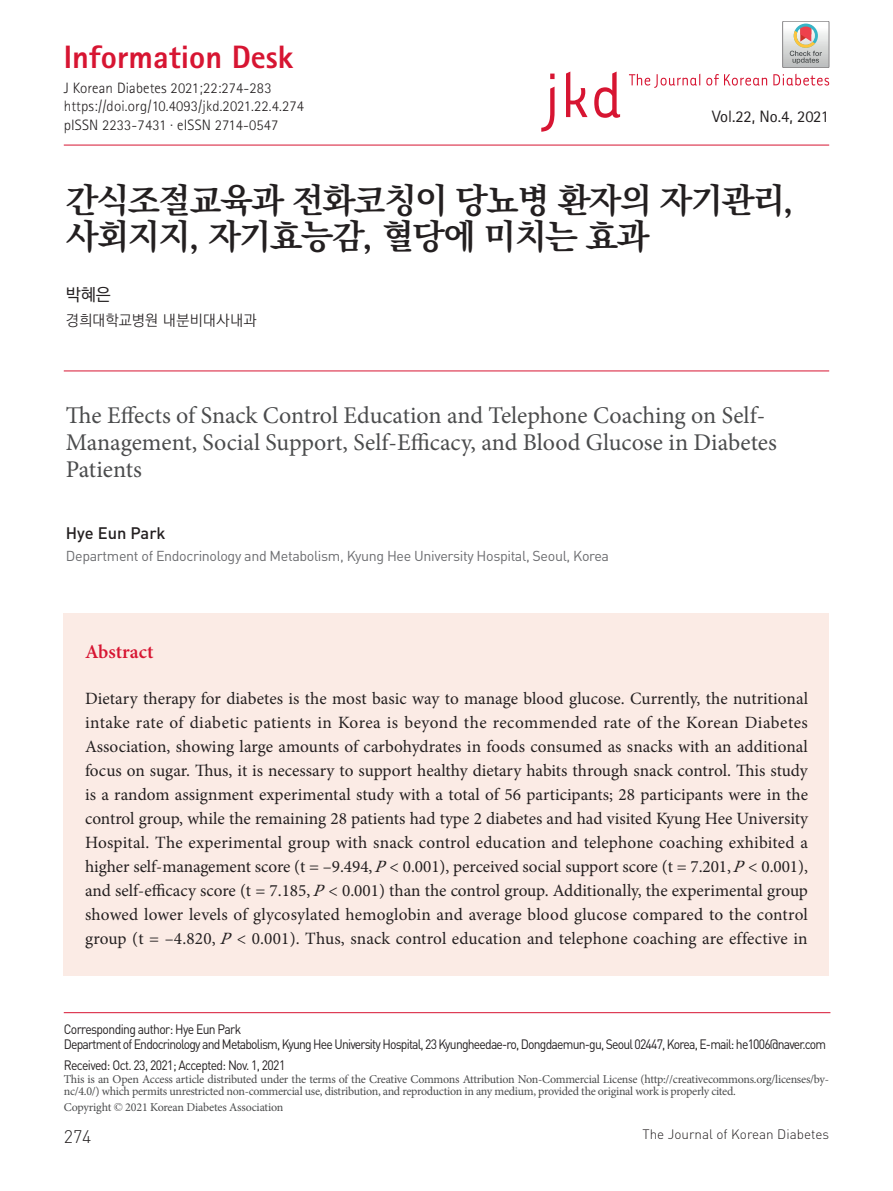
<style>
.page{position:relative;width:893px;height:1191px;background:#fff}
.page>*{position:absolute;margin:0;border:0;box-sizing:border-box;transform-origin:0 0}
.t1{font:34.5px/36px "Ko Pub Batang PB";letter-spacing:-.04em;color:#231f20}
.t2{font:800 32.4px "Rotis Sans Serif Std";color:#d71532}
.t3{font:24px/27px "Minion Pro";color:#4b4c4d}
.t4{font:600 19.5px "Minion Pro";color:#d71532}
.t5{font:300 18px "DIN Pro";color:#231f20}
.t6{font:17.25px/24px "Minion Pro";letter-spacing:.005em;color:#231f20;text-align:justify}
.t7{font:17.25px "Ko Pub Dotum PM";color:#231f20}
.t8{font:16.5px "Rotis Sans Serif Std";color:#231f20}
.t9{font:500 16.5px "DIN Pro";color:#231f20}
.t10{font:300 15px/18.8px "Rotis Sans Serif Std";letter-spacing:.01em;color:#231f20}
.t11{font:15px "Ko Pub Dotum PL";letter-spacing:.01em;color:#231f20}
.t12{font:14.25px "DIN Pro";letter-spacing:-.025em;color:#6c6d70}
.t13{font:13.5px/15.3px "DIN Pro";letter-spacing:-.065em;color:#231f20;scale:.9 1}
.t14{font:300 13.5px "DIN Pro";color:#231f20}
.t15{font:12px/12px "Minion Pro";letter-spacing:-.025em;color:#4b4c4d}
.s1{font-style:italic}
.s2{font-family:"Times New Roman"}
</style>
<div class="page">
<svg style="left:541px;top:72px;width:79px;height:60px"></svg>
<svg style="left:629px;top:74px;width:200px;height:14px"></svg>
<div style="left:782px;top:21px;width:47px;height:47px;border:1px solid #888688"></div>
<svg style="left:783px;top:21px;width:46px;height:47px"></svg>
<div style="left:64px;top:613px;width:765px;height:362px;background:#fbebe5"></div>
<hr style="left:64px;top:1012px;width:766px;height:1px;background:#d71532">
<hr style="left:64px;top:145px;width:765px;height:1px;background:#d71532">
<hr style="left:64px;top:370px;width:765px;height:1px;background:#d71532">
<h2 class="t2" style="left:64px;top:36px;width:231px">Information Desk</h2>
<p class="t10" style="left:64px;top:78px;width:242px">J Korean Diabetes 2021;22:274-283 https://doi.org/10.4093/jkd.2021.22.4.274 pISSN 2233-7431 · eISSN 2714-0547</p>
<p class="t8" style="left:712px;top:106px;width:119px">Vol.22, No.4, 2021</p>
<h1 class="t1" style="left:66px;top:183px;width:730px">간식조절교육과 전화코칭이 당뇨병 환자의 자기관리, 사회지지, 자기효능감, 혈당에 미치는 효과</h1>
<p class="t7" style="left:66px;top:286px;width:47px">박혜은</p>
<p class="t11" style="left:66px;top:313px;width:192px">경희대학교병원 내분비대사내과</p>
<h3 class="t3" style="left:66px;top:401px;width:712px">The Effects of Snack Control Education and Telephone Coaching on Self-<br>Management, Social Support, Self-Efficacy, and Blood Glucose in Diabetes<br>Patients</h3>
<p class="t9" style="left:66px;top:521px;width:101px">Hye Eun Park</p>
<p class="t12" style="left:66px;top:546px;width:545px">Department of Endocrinology and Metabolism, Kyung Hee University Hospital, Seoul, Korea</p>
<p class="t4" style="left:85px;top:638px;width:70px">Abstract</p>
<p class="t6" style="left:85px;top:686px;width:725px">Dietary therapy for diabetes is the most basic way to manage blood glucose. Currently, the nutritional intake rate of diabetic patients in Korea is beyond the recommended rate of the Korean Diabetes Association, showing large amounts of carbohydrates in foods consumed as snacks with an additional focus on sugar. Thus, it is necessary to support healthy dietary habits through snack control. This study is a random assignment experimental study with a total of 56 participants; 28 participants were in the control group, while the remaining 28 patients had type 2 diabetes and had visited Kyung Hee University Hospital. The experimental group with snack control education and telephone coaching exhibited a higher self-management score (t = –9.494, <span class="s1">P</span>&lt; 0.001), perceived social support score (t = 7.201, <span class="s1">P</span>&lt; 0.001), and self-efficacy score (t = 7.185, <span class="s1">P</span>&lt; 0.001) than the control group. Additionally, the experimental group showed lower levels of glycosylated hemoglobin and average blood glucose compared to the control group (t = –4.820, <span class="s1">P</span> &lt; 0.001). Thus, snack control education and telephone coaching are effective in</p>
<p class="t13" style="left:64px;top:1021px;width:849px">Corresponding author: Hye Eun Park<br>Department of Endocrinology and Metabolism, Kyung Hee University Hospital, 23 Kyungheedae-ro, Dongdaemun-gu, Seoul 02447, Korea, E-mail: he1006@naver.com</p>
<p class="t13" style="left:64px;top:1056px;width:248px">Received: Oct. 23, 2021; Accepted: Nov. 1, 2021</p>
<p class="t15" style="left:64px;top:1073px;width:767px">This is an Open Access article distributed under the terms of the Creative Commons Attribution Non-Commercial License (http://creativecommons.org/licenses/by&shy;nc/4.0/) which permits unrestricted non-commercial use, distribution, and reproduction in any medium, provided the original work is properly cited.</p>
<p class="t15" style="left:64px;top:1101px;width:221px">Copyright <span class="s2">©</span> 2021 Korean Diabetes Association</p>
<p class="t5" style="left:64px;top:1123px;width:29px">274</p>
<p class="t14" style="left:642px;top:1124px;width:188px">The Journal of Korean Diabetes</p>
</div>
